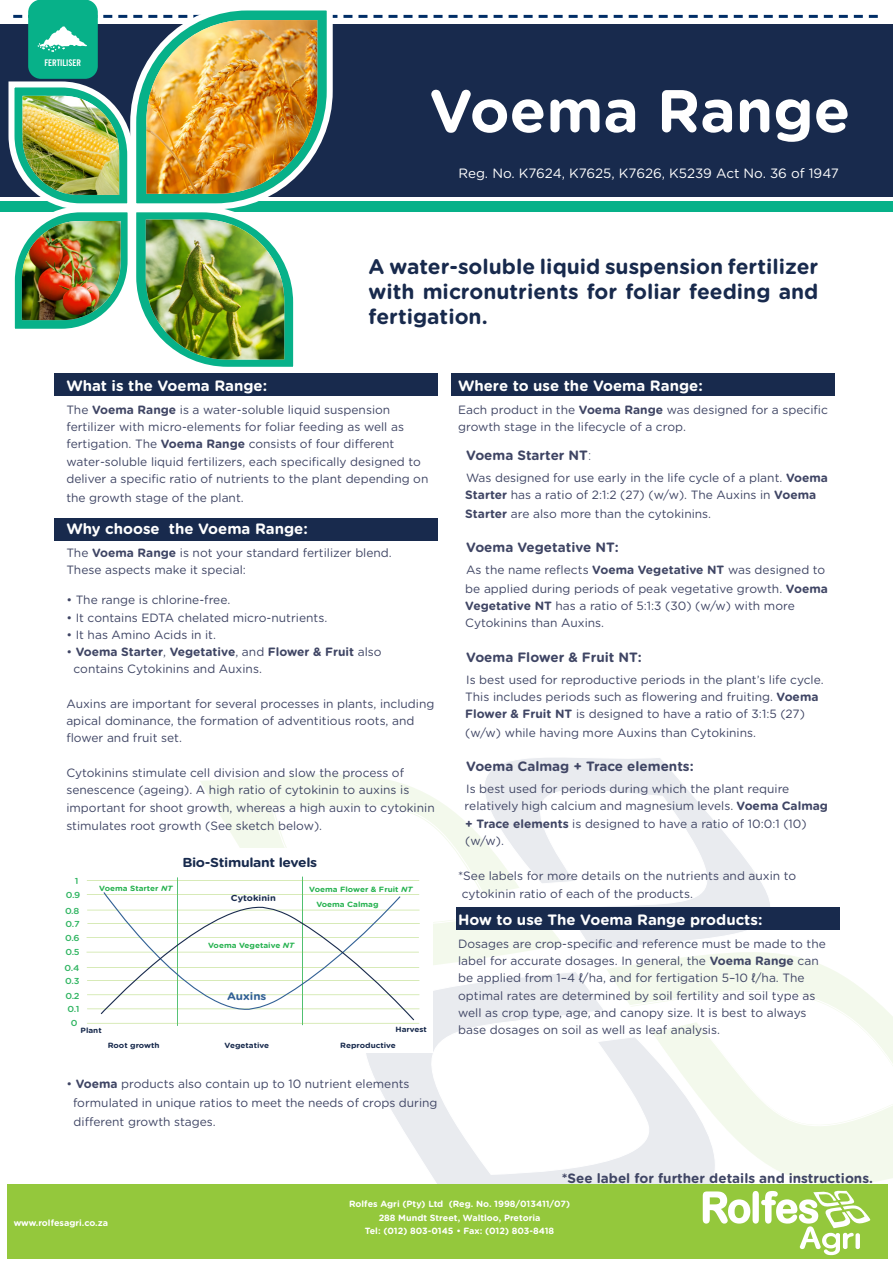
<style>
.page{position:relative;width:893px;height:1263px;background:#fff}
.page>*{position:absolute;margin:0;border:0;box-sizing:border-box;transform-origin:0 0}
.t1{font:700 60px "Gotham Rounded";color:#fff}
.t2{font:700 21px/25.2px "Gotham Rounded";color:#182a4d;text-align:justify}
.t3{font:700 15px "Gotham Rounded";color:#fff}
.t4{font:700 13.5px "Gotham Rounded";color:#3f4564}
.t5{font:13.5px "Gotham Rounded";color:#fff}
.t6{font:700 13.05px "Gotham Rounded";letter-spacing:-.025em;color:#182a4d;scale:1.07 1}
.t7{font:12px "Gotham Rounded";color:#3f4564}
.t8{font:700 12px "Gotham Rounded";color:#3f4564}
.t9{font:700 10.8px "Gotham Rounded";color:#316095;scale:1.07 1}
.Paragraph_Style_2{font:700 9px "Gotham Rounded";color:#fff}
.t10{font:700 condensed 9px "News Gothic BT";color:#fff}
.t11{font:500 8.7px "Gotham Rounded";color:#2eb460;scale:1.07 1}
.t12{font:700 8.7px "Gotham Rounded";color:#182a4d;scale:1.07 1}
.t13{font:700 7.65px/14.9px "Gotham Rounded";color:#27b250;scale:1.07 1}
.t14{font:700 7.65px "Gotham Rounded";color:#182a4d;scale:1.07 1}
.s1{font-weight:700}
.s2{font-weight:400}
.s3{font-style:italic}
.s4{font-weight:300}
.s5{font-family:"Arial"}
</style>
<div class="page">
<svg style="left:569px;top:758px;width:201px;height:191px"></svg>
<svg style="left:200px;top:758px;width:369px;height:207px"></svg>
<svg style="left:278px;top:972px;width:325px;height:213px"></svg>
<svg style="left:603px;top:935px;width:290px;height:250px"></svg>
<div style="left:456px;top:907px;width:383px;height:23px;background:#182a4d"></div>
<div style="left:451px;top:373px;width:383px;height:23px;background:#182a4d"></div>
<div style="left:54px;top:518px;width:383px;height:23px;background:#182a4d"></div>
<div style="left:54px;top:373px;width:383px;height:23px;background:#182a4d"></div>
<div style="left:0;top:201px;width:893px;height:11px;background:#07b189"></div>
<div style="left:0;top:24px;width:893px;height:172px;background:#182a4d"></div>
<div style="left:8px;top:1185px;width:880px;height:74px;background:#94c83c"></div>
<svg style="left:703px;top:1190px;width:168px;height:65px"></svg>
<img style="left:6px;top:2px;width:872px;height:374px">
<div style="left:57px;top:848px;width:375px;height:205px;background:#fff"></div>
<hr style="left:177px;top:877px;width:1px;height:149px;background:#27b250">
<hr style="left:302px;top:877px;width:1px;height:148px;background:#27b250">
<svg style="left:87px;top:880px;width:332px;height:1px"></svg>
<svg style="left:86px;top:891px;width:334px;height:133px"></svg>
<p class="t10" style="left:44px;top:57px;width:38px">FERTILISER</p>
<p class="t1" style="left:429px;top:67px;width:423px">Voema Range</p>
<p class="t5" style="left:458px;top:164px;width:382px">Reg. No. K7624, K7625, K7626, K5239 Act No. 36 of 1947</p>
<p class="t2" style="left:369px;top:253px;width:451px">A water-soluble liquid suspension fertilizer with micronutrients for foliar feeding and fertigation.</p>
<p class="t3" style="left:66px;top:374px;width:202px">What is the Voema Range:</p>
<p class="t7" style="left:66px;top:401px;width:325px">The <span class="s1">Voema Range</span> is a water-soluble liquid suspension</p>
<p class="t7" style="left:66px;top:419px;width:339px">fertilizer with micro-elements for foliar feeding as well as</p>
<p class="t7" style="left:66px;top:436px;width:330px">fertigation. The <span class="s1">Voema Range</span> consists of four different</p>
<p class="t7" style="left:66px;top:453px;width:356px">water-soluble liquid fertilizers, each specifically designed to</p>
<p class="t7" style="left:66px;top:470px;width:364px">deliver a specific ratio of nutrients to the plant depending on</p>
<p class="t7" style="left:66px;top:489px;width:179px">the growth stage of the plant.</p>
<p class="t3" style="left:66px;top:517px;width:243px">Why choose the Voema Range:</p>
<p class="t7" style="left:66px;top:545px;width:327px">The <span class="s1">Voema Range</span> is not your standard fertilizer blend.</p>
<p class="t7" style="left:66px;top:562px;width:181px">These aspects make it special:</p>
<p class="t7" style="left:66px;top:592px;width:165px">• The range is chlorine-free.</p>
<p class="t7" style="left:66px;top:609px;width:262px">• It contains EDTA chelated micro-nutrients.</p>
<p class="t7" style="left:66px;top:626px;width:151px">• It has Amino Acids in it.</p>
<p class="t8" style="left:66px;top:643px;width:317px"><span class="s2">•</span> Voema Starter<span class="s2">,</span> Vegetative<span class="s2">, and</span> Flower &amp; Fruit <span class="s2">also</span></p>
<p class="t7" style="left:74px;top:661px;width:190px">contains Cytokinins and Auxins.</p>
<p class="t7" style="left:66px;top:695px;width:370px">Auxins are important for several processes in plants, including</p>
<p class="t7" style="left:66px;top:713px;width:350px">apical dominance, the formation of adventitious roots, and</p>
<p class="t7" style="left:66px;top:730px;width:117px">flower and fruit set.</p>
<p class="t7" style="left:66px;top:764px;width:339px">Cytokinins stimulate cell division and slow the process of</p>
<p class="t7" style="left:66px;top:782px;width:344px">senescence (ageing). A high ratio of cytokinin to auxins is</p>
<p class="t7" style="left:66px;top:799px;width:370px">important for shoot growth, whereas a high auxin to cytokinin</p>
<p class="t7" style="left:66px;top:818px;width:257px">stimulates root growth (See sketch below).</p>
<p class="t11" style="left:75px;top:874px;width:5px">1</p>
<p class="t11" style="left:66px;top:889px;width:15px">0.9</p>
<p class="t11" style="left:65px;top:905px;width:15px">0.8</p>
<p class="t11" style="left:66px;top:918px;width:15px">0.7</p>
<p class="t11" style="left:65px;top:932px;width:15px">0.6</p>
<p class="t11" style="left:65px;top:946px;width:15px">0.5</p>
<p class="t11" style="left:65px;top:962px;width:15px">0.4</p>
<p class="t11" style="left:65px;top:975px;width:15px">0.3</p>
<p class="t11" style="left:65px;top:989px;width:15px">0.2</p>
<p class="t11" style="left:68px;top:1002px;width:13px">0.1</p>
<p class="t13" style="left:99px;top:880px;width:70px">Voema Starter <span class="s3">NT</span></p>
<p class="t11" style="left:71px;top:1016px;width:8px">0</p>
<p class="t14" style="left:81px;top:1024px;width:21px">Plant</p>
<p class="t6" style="left:182px;top:853px;width:128px">Bio-Stimulant levels</p>
<p class="t12" style="left:231px;top:891px;width:43px">Cytokinin</p>
<p class="t13" style="left:208px;top:937px;width:82px">Voema Vegetaive <span class="s3">NT</span></p>
<p class="t13" style="left:316px;top:882px;width:91px;text-indent:-7px">Voema Flower &amp; Fruit <span class="s3">NT<br></span>Voema Calmag</p>
<p class="t9" style="left:227px;top:988px;width:38px">Auxins</p>
<p class="t14" style="left:395px;top:1024px;width:31px">Harvest</p>
<p class="t14" style="left:108px;top:1039px;width:50px">Root growth</p>
<p class="t14" style="left:225px;top:1039px;width:43px">Vegetative</p>
<p class="t14" style="left:340px;top:1039px;width:54px">Reproductive</p>
<p class="t7" style="left:66px;top:1076px;width:345px">• <span class="s1">Voema</span> products also contain up to 10 nutrient elements</p>
<p class="t7" style="left:73px;top:1094px;width:366px">formulated in unique ratios to meet the needs of crops during</p>
<p class="t7" style="left:74px;top:1113px;width:144px">different growth stages.</p>
<p class="t3" style="left:458px;top:374px;width:246px">Where to use the Voema Range:</p>
<p class="t7" style="left:458px;top:401px;width:371px">Each product in the <span class="s1">Voema Range</span> was designed for a specific</p>
<p class="t7" style="left:458px;top:419px;width:229px">growth stage in the lifecycle of a crop.</p>
<p class="t4" style="left:466px;top:445px;width:127px">Voema Starter NT<span class="s4">:</span></p>
<p class="t7" style="left:466px;top:469px;width:363px">Was designed for use early in the life cycle of a plant. <span class="s1">Voema</span></p>
<p class="t7" style="left:465px;top:486px;width:352px"><span class="s1">Starter</span> has a ratio of 2:1:2 (27) (w/w). The Auxins in <span class="s1">Voema</span></p>
<p class="t7" style="left:465px;top:505px;width:247px"><span class="s1">Starter</span> are also more than the cytokinins.</p>
<p class="t4" style="left:466px;top:538px;width:154px">Voema Vegetative NT:</p>
<p class="t7" style="left:466px;top:562px;width:361px">As the name reflects <span class="s1">Voema Vegetative NT</span> was designed to</p>
<p class="t7" style="left:465px;top:580px;width:364px">be applied during periods of peak vegetative growth. <span class="s1">Voema</span></p>
<p class="t7" style="left:465px;top:598px;width:331px"><span class="s1">Vegetative NT</span> has a ratio of 5:1:3 (30) (w/w) with more</p>
<p class="t7" style="left:465px;top:615px;width:140px">Cytokinins than Auxins.</p>
<p class="t4" style="left:466px;top:647px;width:177px">Voema Flower &amp; Fruit NT:</p>
<p class="t7" style="left:466px;top:671px;width:359px">Is best used for reproductive periods in the plant’s life cycle.</p>
<p class="t7" style="left:465px;top:688px;width:355px">This includes periods such as flowering and fruiting. <span class="s1">Voema</span></p>
<p class="t7" style="left:465px;top:706px;width:341px"><span class="s1">Flower &amp; Fruit NT</span> is designed to have a ratio of 3:1:5 (27)</p>
<p class="t7" style="left:465px;top:724px;width:292px">(w/w) while having more Auxins than Cytokinins.</p>
<p class="t4" style="left:466px;top:757px;width:229px">Voema Calmag + Trace elements:</p>
<p class="t7" style="left:466px;top:781px;width:325px">Is best used for periods during which the plant require</p>
<p class="t7" style="left:465px;top:798px;width:365px">relatively high calcium and magnesium levels. <span class="s1">Voema Calmag</span></p>
<p class="t7" style="left:465px;top:815px;width:343px"><span class="s1">+ Trace elements</span> is designed to have a ratio of 10:0:1 (10)</p>
<p class="t7" style="left:465px;top:832px;width:40px">(w/w).</p>
<p class="t7" style="left:458px;top:867px;width:340px">*See labels for more details on the nutrients and auxin to</p>
<p class="t7" style="left:462px;top:886px;width:233px">cytokinin ratio of each of the products.</p>
<p class="t3" style="left:458px;top:908px;width:306px">How to use The Voema Range products:</p>
<p class="t7" style="left:458px;top:935px;width:369px">Dosages are crop-specific and reference must be made to the</p>
<p class="t7" style="left:458px;top:952px;width:362px">label for accurate dosages. In general, the <span class="s1">Voema Range</span> can</p>
<p class="t7" style="left:458px;top:970px;width:348px">be applied from 1–4 <span class="s5">ℓ</span>/ha, and for fertigation 5–10 <span class="s5">ℓ</span>/ha. The</p>
<p class="t7" style="left:458px;top:987px;width:359px">optimal rates are determined by soil fertility and soil type as</p>
<p class="t7" style="left:458px;top:1004px;width:350px">well as crop type, age, and canopy size. It is best to always</p>
<p class="t7" style="left:458px;top:1021px;width:263px">base dosages on soil as well as leaf analysis.</p>
<p class="t4" style="left:562px;top:1168px;width:313px">*See label for further details and instructions.</p>
<p class="Paragraph_Style_2" style="left:14px;top:1216px;width:96px">www.rolfesagri.co.za</p>
<p class="Paragraph_Style_2" style="left:349px;top:1197px;width:222px">Rolfes Agri (Pty) Ltd (Reg. No. 1998/013411/07)</p>
<p class="Paragraph_Style_2" style="left:379px;top:1211px;width:163px">288 Mundt Street, Waltloo, Pretoria</p>
<p class="Paragraph_Style_2" style="left:365px;top:1224px;width:191px">Tel: (012) 803-0145 • Fax: (012) 803-8418</p>
</div>
